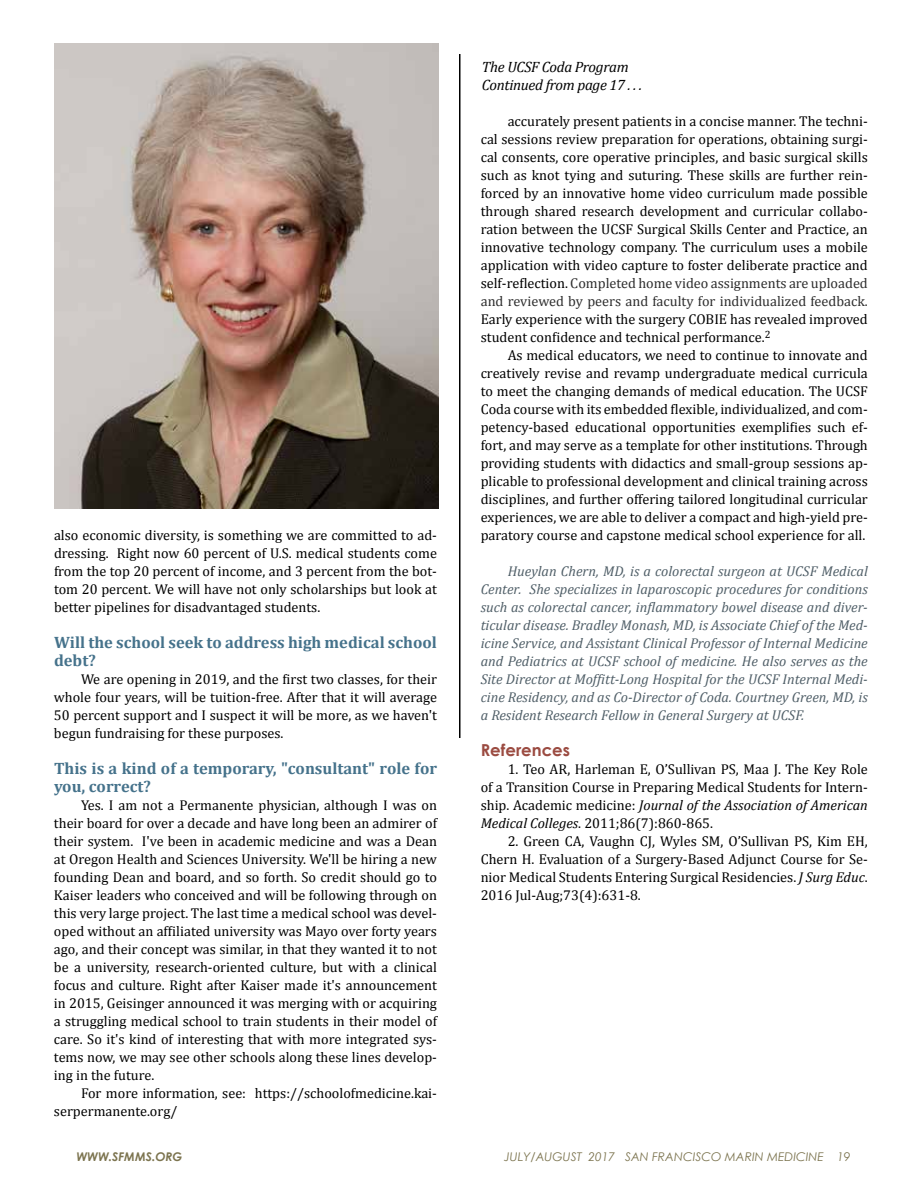
<style>
.page{position:relative;width:918px;height:1188px;background:#fff}
.page>*{position:absolute;margin:0;border:0;box-sizing:border-box;transform-origin:0 0}
.t1{font:700 16.5px/18px "Cambria";color:#45728b}
.t2{font:700 16.5px "Century Gothic";color:#9b4b41}
.t3{font:italic 15px/18px "Cambria";letter-spacing:-.02em;color:#000}
.t4{font:14.25px/18px "Cambria";color:#000;text-align:justify}
.t5{font:italic 14.25px/18px "Cambria";color:#505f68;text-align:justify}
.t6{font:italic 12px "Century Gothic";color:#7c744f}
.t7{font:italic 700 12px "Century Gothic";color:#7c744f}
.s1{color:#2e2e2e}
.s2{font-style:italic}
</style>
<div class="page">
<img style="left:54px;top:44px;width:384px;height:464px">
<hr style="left:459px;top:54px;width:1px;height:684px;background:#000">
<p class="t4" style="left:54px;top:526px;width:385px">also economic diversity, is something we are committed to ad&shy;dressing. Right now 60 percent of U.S. medical students come from the top 20 percent of income, and 3 percent from the bot&shy;tom 20 percent. We will have not only scholarships but look at better pipelines for disadvantaged students.</p>
<p class="t1" style="left:54px;top:633px;width:385px">Will the school seek to address high medical school debt?</p>
<p class="t4" style="left:54px;top:670px;width:385px;text-indent:27px">We are opening in 2019, and the first two classes, for their whole four years, will be tuition-free. After that it will average 50 percent support and I suspect it will be more, as we haven't begun fundraising for these purposes.</p>
<p class="t1" style="left:54px;top:759px;width:385px">This is a kind of a temporary, "consultant" role for you, correct?</p>
<p class="t4" style="left:54px;top:796px;width:385px;text-indent:27px">Yes. I am not a Permanente physician, although I was on their board for over a decade and have long been an admirer of their system. I've been in academic medicine and was a Dean at Oregon Health and Sciences University. We'll be hiring a new founding Dean and board, and so forth. So credit should go to Kaiser leaders who conceived and will be following through on this very large project. The last time a medical school was devel&shy;oped without an affiliated university was Mayo over forty years ago, and their concept was similar, in that they wanted it to not be a university, research-oriented culture, but with a clinical focus and culture. Right after Kaiser made it's announcement in 2015, Geisinger announced it was merging with or acquiring a struggling medical school to train students in their model of care. So it's kind of interesting that with more integrated sys&shy;tems now, we may see other schools along these lines develop&shy;ing in the future.</p>
<p class="t4" style="left:54px;top:1084px;width:385px;text-indent:27px">For more information, see: https://schoolofmedicine.kai&shy;serpermanente.org/</p>
<p class="t3" style="left:482px;top:58px;width:162px">The UCSF Coda Program<br>Continued from page 17 . . .</p>
<p class="t4" style="left:481px;top:112px;width:389px;text-indent:27px">accurately present patients in a concise manner. The techni&shy;cal sessions review preparation for operations, obtaining surgi&shy;cal consents, core operative principles, and basic surgical skills such as knot tying and suturing. These skills are further rein&shy;forced by an innovative home video curriculum made possible through shared research development and curricular collabo&shy;ration between the UCSF Surgical Skills Center and Practice, an innovative technology company. The curriculum uses a mobile application with video capture to foster deliberate practice and self-reflection. <span class="s1">Completed home video assignments are uploaded and reviewed by peers and faculty for individualized feedback.</span></p>
<p class="t4" style="left:481px;top:310px;width:389px">Early experience with the surgery COBIE has revealed improved student confidence and technical performance.<sup>2</sup></p>
<p class="t4" style="left:481px;top:346px;width:389px;text-indent:27px">As medical educators, we need to continue to innovate and creatively revise and revamp undergraduate medical curricula to meet the changing demands of medical education. The UCSF Coda course with its embedded flexible, individualized, and com&shy;petency-based educational opportunities exemplifies such ef&shy;fort, and may serve as a template for other institutions. Through providing students with didactics and small-group sessions ap&shy;plicable to professional development and clinical training across disciplines, and further offering tailored longitudinal curricular experiences, we are able to deliver a compact and high-yield pre&shy;paratory course and capstone medical school experience for all.</p>
<p class="t5" style="left:481px;top:562px;width:389px;text-indent:27px">Hueylan Chern, MD, is a colorectal surgeon at UCSF Medical Center. She specializes in laparoscopic procedures for conditions such as colorectal cancer, inflammatory bowel disease and diver&shy;ticular disease. Bradley Monash, MD, is Associate Chief of the Med&shy;icine Service, and Assistant Clinical Professor of Internal Medicine and Pediatrics at UCSF school of medicine. He also serves as the Site Director at Moffitt-Long Hospital for the UCSF Internal Medi&shy;cine Residency, and as Co-Director of Coda. Courtney Green, MD, is a Resident Research Fellow in General Surgery at UCSF.</p>
<p class="t2" style="left:481px;top:740px;width:91px">References</p>
<p class="t4" style="left:481px;top:760px;width:389px;text-indent:27px">1. Teo AR, Harleman E, O’Sullivan PS, Maa J. The Key Role of a Transition Course in Preparing Medical Students for Intern&shy;ship. Academic medicine: <span class="s2">Journal of the Association of American Medical Colleges</span>. 2011;86(7):860-865.</p>
<p class="t4" style="left:481px;top:832px;width:389px;text-indent:27px">2. Green CA, Vaughn CJ, Wyles SM, O’Sullivan PS, Kim EH, Chern H. Evaluation of a Surgery-Based Adjunct Course for Se&shy;nior Medical Students Entering Surgical Residencies. <span class="s2">J Surg Educ</span>.<br>2016 Jul-Aug;73(4):631-8.</p>
<p class="t7" style="left:76px;top:1149px;width:108px">WWW.SFMMS.ORG</p>
<p class="t6" style="left:504px;top:1149px;width:348px">JULY/AUGUST 2017 SAN FRANCISCO MARIN MEDICINE 19</p>
</div>
